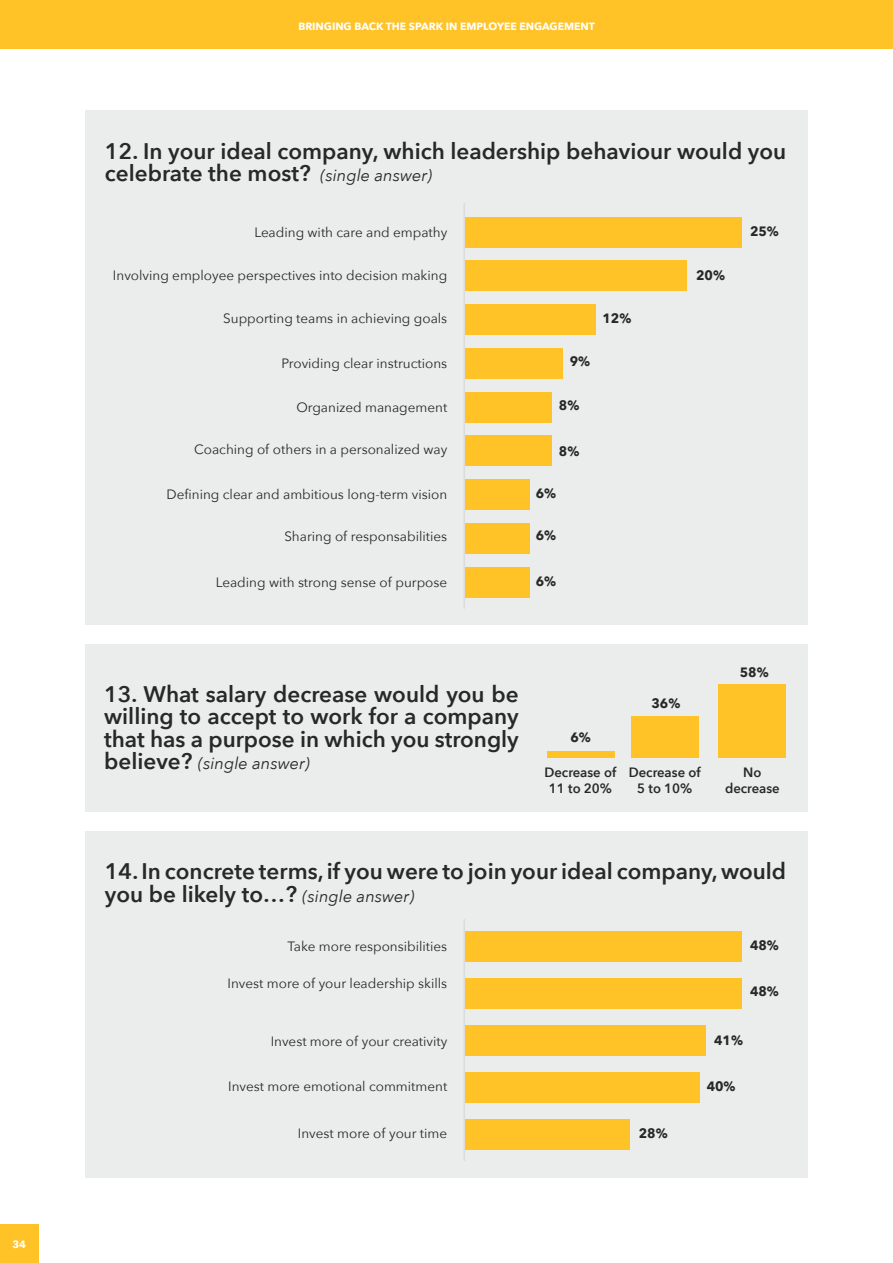
<style>
.page{position:relative;width:893px;height:1263px;background:#fff}
.page>*{position:absolute;margin:0;border:0;box-sizing:border-box;transform-origin:0 0}
.t1{font:600 22.5px/22.5px "Avenir Next";color:#292829}
.t2{font:italic 16.5px "Avenir Next";color:#292829}
.t3{font:13.5px "Avenir Next";color:#292829}
.t4{font:700 13.5px "Avenir Next";color:#292829}
.t5{font:600 13.5px/16.5px "Avenir Next";color:#292829;text-align:center}
.t6{font:700 10.5px "Avenir Next";color:#fff}
.s1{font-weight:400;font-style:italic;font-size:16.5px}
.s2{font-weight:600;font-style:normal;font-size:22.5px}
</style>
<div class="page">
<div style="left:0;top:0;width:893px;height:49px;background:#ffc328"></div>
<div style="left:0;top:1225px;width:38px;height:38px;background:#ffc328"></div>
<div style="left:85px;top:111px;width:723px;height:514px;background:#ebecec"></div>
<div style="left:85px;top:831px;width:723px;height:347px;background:#ebecec"></div>
<div style="left:464px;top:217px;width:278px;height:30px;background:#ffc328"></div>
<div style="left:464px;top:931px;width:278px;height:30px;background:#ffc328"></div>
<div style="left:464px;top:261px;width:222px;height:30px;background:#ffc328"></div>
<div style="left:464px;top:978px;width:278px;height:30px;background:#ffc328"></div>
<div style="left:464px;top:305px;width:132px;height:30px;background:#ffc328"></div>
<div style="left:464px;top:1025px;width:242px;height:30px;background:#ffc328"></div>
<div style="left:464px;top:348px;width:99px;height:30px;background:#ffc328"></div>
<div style="left:464px;top:1072px;width:235px;height:30px;background:#ffc328"></div>
<div style="left:464px;top:392px;width:87px;height:30px;background:#ffc328"></div>
<div style="left:464px;top:1119px;width:165px;height:30px;background:#ffc328"></div>
<div style="left:464px;top:436px;width:87px;height:30px;background:#ffc328"></div>
<div style="left:464px;top:523px;width:65px;height:30px;background:#ffc328"></div>
<div style="left:464px;top:567px;width:65px;height:30px;background:#ffc328"></div>
<div style="left:464px;top:480px;width:65px;height:30px;background:#ffc328"></div>
<hr style="left:464px;top:203px;width:1px;height:406px;background:#dcdcdc">
<hr style="left:464px;top:919px;width:1px;height:242px;background:#dcdcdc">
<div style="left:85px;top:644px;width:723px;height:168px;background:#ebecec"></div>
<div style="left:547px;top:751px;width:67px;height:7px;background:#ffc328"></div>
<div style="left:631px;top:716px;width:68px;height:42px;background:#ffc328"></div>
<div style="left:718px;top:685px;width:68px;height:73px;background:#ffc328"></div>
<p class="t6" style="left:12px;top:1239px;width:15px">34</p>
<p class="t6" style="left:298px;top:20px;width:298px">BRINGING BACK THE SPARK IN EMPLOYEE ENGAGEMENT</p>
<h1 class="t1" style="left:105px;top:139px;width:683px">12. In your ideal company, which leadership behaviour would you celebrate the most? <span class="s1">(single answer)</span></h1>
<p class="t3" style="left:254px;top:227px;width:194px">Leading with care and empathy</p>
<p class="t4" style="left:750px;top:225px;width:30px">25%</p>
<p class="t3" style="left:113px;top:269px;width:336px">Involving employee perspectives into decision making</p>
<p class="t4" style="left:696px;top:269px;width:30px">20%</p>
<p class="t3" style="left:223px;top:313px;width:225px">Supporting teams in achieving goals</p>
<p class="t4" style="left:602px;top:313px;width:30px">12%</p>
<p class="t3" style="left:282px;top:358px;width:167px">Providing clear instructions</p>
<p class="t4" style="left:570px;top:356px;width:22px">9%</p>
<p class="t3" style="left:296px;top:402px;width:152px">Organized management</p>
<p class="t4" style="left:559px;top:400px;width:22px">8%</p>
<p class="t3" style="left:194px;top:443px;width:254px">Coaching of others in a personalized way</p>
<p class="t3" style="left:167px;top:482px;width:282px">Defining clear and ambitious long-term vision</p>
<p class="t3" style="left:284px;top:531px;width:164px">Sharing of responsabilities</p>
<p class="t3" style="left:216px;top:577px;width:233px">Leading with strong sense of purpose</p>
<p class="t4" style="left:559px;top:445px;width:22px">8%</p>
<p class="t4" style="left:536px;top:487px;width:22px">6%</p>
<p class="t4" style="left:536px;top:530px;width:22px">6%</p>
<p class="t4" style="left:536px;top:576px;width:22px">6%</p>
<h1 class="t1" style="left:104px;top:684px;width:416px;text-align:justify">13. What salary decrease would you be willing to accept to work for a company that has a purpose in which you strongly</h1>
<p class="t2" style="left:104px;top:749px;width:207px"><span class="s2">believe?</span> (single answer)</p>
<p class="t4" style="left:570px;top:732px;width:22px">6%</p>
<p class="t5" style="left:544px;top:763px;width:73px">Decrease of<br>11 to 20%</p>
<p class="t4" style="left:651px;top:698px;width:30px">36%</p>
<p class="t4" style="left:740px;top:666px;width:30px">58%</p>
<p class="t5" style="left:629px;top:763px;width:73px">Decrease of<br>5 to 10%</p>
<p class="t5" style="left:725px;top:765px;width:56px">No decrease</p>
<h1 class="t1" style="left:105px;top:860px;width:683px">14. In concrete terms, if you were to join your ideal company, would you be likely to…? <span class="s1">(single answer)</span></h1>
<p class="t3" style="left:288px;top:941px;width:161px">Take more responsibilities</p>
<p class="t4" style="left:750px;top:939px;width:30px">48%</p>
<p class="t3" style="left:228px;top:977px;width:221px">Invest more of your leadership skills</p>
<p class="t4" style="left:750px;top:985px;width:30px">48%</p>
<p class="t3" style="left:271px;top:1035px;width:178px">Invest more of your creativity</p>
<p class="t4" style="left:714px;top:1034px;width:30px">41%</p>
<p class="t3" style="left:228px;top:1080px;width:221px">Invest more emotional commitment</p>
<p class="t4" style="left:707px;top:1081px;width:30px">40%</p>
<p class="t3" style="left:298px;top:1127px;width:151px">Invest more of your time</p>
<p class="t4" style="left:639px;top:1128px;width:30px">28%</p>
</div>
